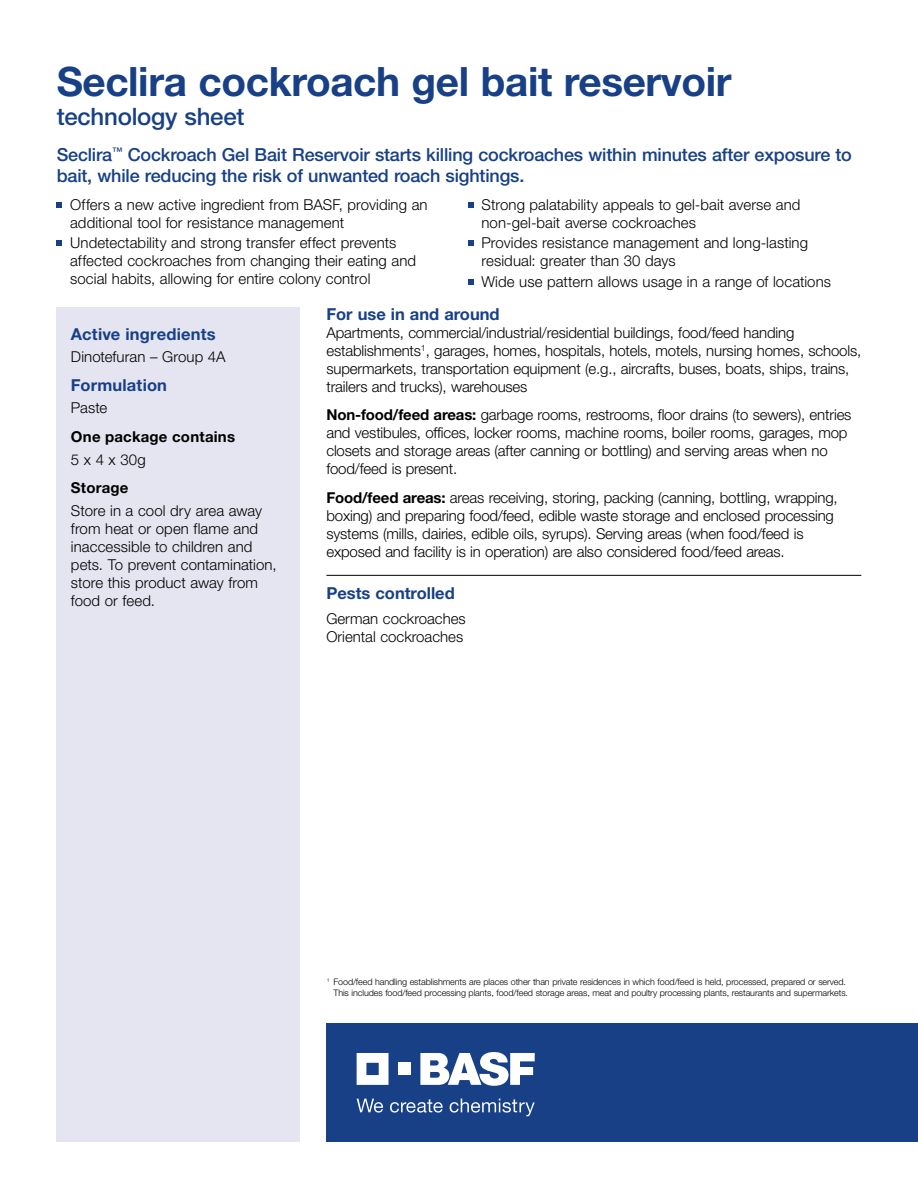
<style>
.page{position:relative;width:918px;height:1188px;background:#fff}
.page>*{position:absolute;margin:0;border:0;box-sizing:border-box;transform-origin:0 0}
.t1{font:700 40.5px "Helvetica Neue LT Std";letter-spacing:-.01em;color:#174087}
.t2{font:500 24px "Helvetica Neue LT Std";letter-spacing:-.01em;color:#174087}
.t3{font:500 18px/21px "Helvetica Neue LT Std";letter-spacing:-.01em;color:#174087}
.t4{font:700 16.5px "Helvetica Neue LT Std";color:#174087}
.t5{font:300 15px/18px "Helvetica Neue LT Std";letter-spacing:-.01em;color:#000}
.t6{font:700 15px "Helvetica Neue LT Std";letter-spacing:.015em;color:#000}
.t7{font:300 9px/10.5px "Helvetica Neue LT Std";letter-spacing:-.01em;color:#000;text-align:right}
.s1{font-weight:700}
</style>
<div class="page">
<hr style="left:326px;top:575px;width:535px;height:1px;background:#000">
<div style="left:57px;top:308px;width:243px;height:834px;background:#e5e5f2"></div>
<svg style="left:57px;top:202px;width:5px;height:5px"></svg>
<svg style="left:57px;top:241px;width:5px;height:5px"></svg>
<svg style="left:468px;top:202px;width:5px;height:5px"></svg>
<svg style="left:468px;top:241px;width:5px;height:5px"></svg>
<svg style="left:468px;top:279px;width:5px;height:6px"></svg>
<div style="left:327px;top:1023px;width:591px;height:119px;background:#174087"></div>
<svg style="left:357px;top:1053px;width:32px;height:32px"></svg>
<div style="left:398px;top:1063px;width:13px;height:12px;background:#fff"></div>
<svg style="left:420px;top:1052px;width:115px;height:34px"></svg>
<svg style="left:357px;top:1099px;width:26px;height:14px"></svg>
<svg style="left:390px;top:1099px;width:53px;height:14px"></svg>
<svg style="left:450px;top:1099px;width:85px;height:17px"></svg>
<h1 class="t1" style="left:57px;top:57px;width:677px">Seclira cockroach gel bait reservoir</h1>
<h2 class="t2" style="left:57px;top:102px;width:189px">technology sheet</h2>
<p class="t3" style="left:57px;top:144px;width:797px">Seclira<sup>™</sup> Cockroach Gel Bait Reservoir starts killing cockroaches within minutes after exposure to bait, while reducing the risk of unwanted roach sightings.</p>
<p class="t5" style="left:70px;top:195px;width:359px">Offers a new active ingredient from BASF, providing an additional tool for resistance management</p>
<p class="t5" style="left:70px;top:234px;width:347px">Undetectability and strong transfer effect prevents affected cockroaches from changing their eating and social habits, allowing for entire colony control</p>
<p class="t5" style="left:482px;top:195px;width:321px">Strong palatability appeals to gel-bait averse and non-gel-bait averse cockroaches</p>
<p class="t5" style="left:482px;top:234px;width:328px">Provides resistance management and long-lasting residual: greater than 30 days</p>
<p class="t5" style="left:482px;top:272px;width:351px">Wide use pattern allows usage in a range of locations</p>
<p class="t4" style="left:71px;top:324px;width:146px">Active ingredients</p>
<p class="t5" style="left:71px;top:348px;width:156px">Dinotefuran – Group 4A</p>
<p class="t4" style="left:71px;top:375px;width:98px">Formulation</p>
<p class="t5" style="left:71px;top:399px;width:38px">Paste</p>
<p class="t6" style="left:71px;top:428px;width:166px">One package contains</p>
<p class="t5" style="left:71px;top:450px;width:76px">5 x 4 x 30g</p>
<p class="t6" style="left:71px;top:479px;width:59px">Storage</p>
<p class="t5" style="left:71px;top:501px;width:207px">Store in a cool dry area away from heat or open flame and inaccessible to children and pets. To prevent contamination, store this product away from food or feed.</p>
<p class="t4" style="left:326px;top:303px;width:175px">For use in and around</p>
<p class="t5" style="left:326px;top:323px;width:536px">Apartments, commercial/industrial/residential buildings, food/feed handing establishments<sup>1</sup>, garages, homes, hospitals, hotels, motels, nursing homes, schools, supermarkets, transportation equipment (e.g., aircrafts, buses, boats, ships, trains, trailers and trucks), warehouses</p>
<p class="t5" style="left:326px;top:406px;width:527px"><span class="s1">Non-food/feed areas:</span> garbage rooms, restrooms, floor drains (to sewers), entries and vestibules, offices, locker rooms, machine rooms, boiler rooms, garages, mop closets and storage areas (after canning or bottling) and serving areas when no food/feed is present.</p>
<p class="t5" style="left:326px;top:489px;width:513px"><span class="s1">Food/feed areas:</span> areas receiving, storing, packing (canning, bottling, wrapping, boxing) and preparing food/feed, edible waste storage and enclosed processing systems (mills, dairies, edible oils, syrups). Serving areas (when food/feed is exposed and facility is in operation) are also considered food/feed areas.</p>
<p class="t4" style="left:326px;top:583px;width:130px">Pests controlled</p>
<p class="t5" style="left:326px;top:610px;width:141px">German cockroaches<br>Oriental cockroaches</p>
<p class="t7" style="left:327px;top:977px;width:523px"><sup>1</sup> Food/feed handling establishments are places other than private residences in which food/feed is held, processed, prepared or served.<br>This includes food/feed processing plants, food/feed storage areas, meat and poultry processing plants, restaurants and supermarkets.</p>
</div>
